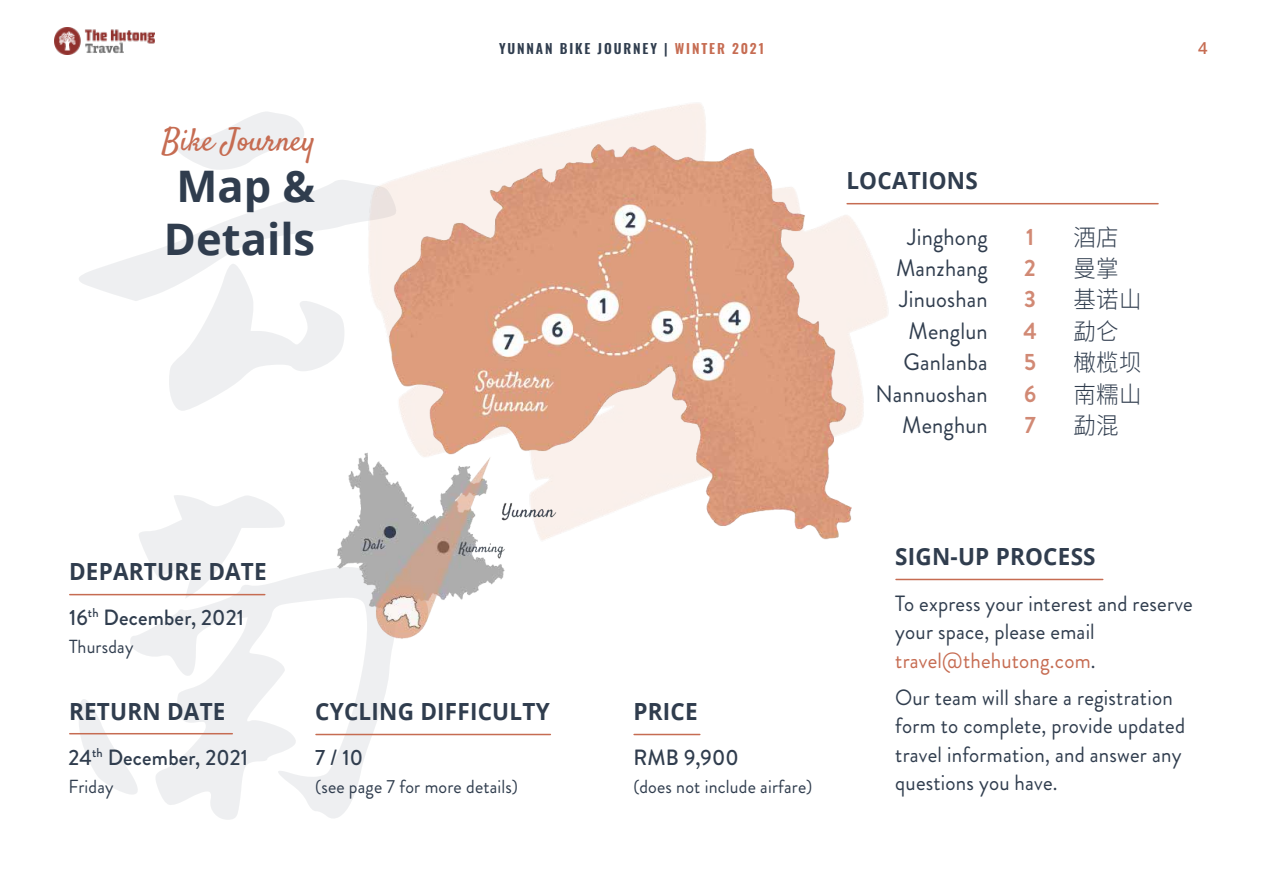
<style>
.page{position:relative;width:1263px;height:893px;background:#fff}
.page>*{position:absolute;margin:0;border:0;box-sizing:border-box;transform-origin:0 0}
.t1{font:448.8px/395.8px "Zhi Mang Xing";color:#303d4e;scale:.95 1}
.t2{font:700 43.5px/52.2px "Open Sans";color:#303d4e}
.t3{font:31.5px "Satisfy";letter-spacing:-.01em;color:#c66c52}
.t4{font:700 23.7px "Open Sans";letter-spacing:.01em;color:#303d4e;scale:.95 1}
.t5{font:23.7px/31.3px "Brandon Grotesque";letter-spacing:.01em;color:#303d4e;text-align:right;scale:.95 1}
.t6{font:300 23.7px/31.3px "Noto Sans SC";letter-spacing:.01em;color:#303d4e;scale:.95 1}
.t7{font:700 23.7px/31.3px "Brandon Grotesque";color:#c66c52;text-align:justify;scale:.95 1}
.t8{font:22.05px/28.5px "Brandon Grotesque";letter-spacing:.01em;color:#303d4e;scale:.95 1}
.t9{font:500 22.05px "Brandon Grotesque";letter-spacing:.01em;color:#303d4e;scale:.95 1}
.t10{font:18.9px "Brandon Grotesque";letter-spacing:.01em;color:#303d4e;scale:.95 1}
.t11{font:600 16.5px "Open Sans";color:#c66c52}
.t12{font:600 13.5px "Oswald";letter-spacing:.14em;color:#303d4e}
.s1{color:#c66c52}
</style>
<div class="page">
<img style="left:54px;top:28px;width:100px;height:26px">
<img style="left:337px;top:144px;width:515px;height:495px">
<hr style="left:316px;top:734px;width:234px;height:1px;background:#c66c52">
<hr style="left:634px;top:734px;width:66px;height:1px;background:#c66c52">
<hr style="left:70px;top:594px;width:195px;height:1px;background:#c66c52">
<hr style="left:896px;top:579px;width:207px;height:1px;background:#c66c52">
<hr style="left:847px;top:203px;width:311px;height:1px;background:#c66c52">
<hr style="left:70px;top:733px;width:162px;height:1px;background:#c66c52">
<p class="t12" style="left:499px;top:41px;width:266px">YUNNAN BIKE JOURNEY | <span class="s1">WINTER 2021</span></p>
<h1 class="t1" style="left:45px;top:123px;width:406px">云南</h1>
<h3 class="t3" style="left:162px;top:121px;width:155px">Bike Journey</h3>
<h2 class="t2" style="left:164px;top:159px;width:153px">Map &amp;<br>Details</h2>
<p class="t4" style="left:69px;top:555px;width:210px">DEPARTURE DATE</p>
<p class="t9" style="left:69px;top:602px;width:186px">16<sup>th</sup> December, 2021</p>
<p class="t10" style="left:69px;top:634px;width:69px">Thursday</p>
<p class="t4" style="left:315px;top:695px;width:248px">CYCLING DIFFICULTY</p>
<p class="t9" style="left:315px;top:742px;width:52px">7 / 10</p>
<p class="t10" style="left:315px;top:774px;width:215px">(see page 7 for more details)</p>
<p class="t4" style="left:69px;top:695px;width:166px">RETURN DATE</p>
<p class="t9" style="left:69px;top:742px;width:190px">24<sup>th</sup> December, 2021</p>
<p class="t10" style="left:69px;top:774px;width:49px">Friday</p>
<p class="t4" style="left:633px;top:695px;width:69px">PRICE</p>
<p class="t9" style="left:633px;top:742px;width:113px">RMB 9,900</p>
<p class="t10" style="left:633px;top:774px;width:190px">(does not include airfare)</p>
<p class="t4" style="left:846px;top:164px;width:140px">LOCATIONS</p>
<p class="t5" style="left:875px;top:221px;width:120px">Jinghong<br>Manzhang<br>Jinuoshan<br>Menglun<br>Ganlanba<br>Nannuoshan<br>Menghun</p>
<p class="t6" style="left:1073px;top:222px;width:73px">酒店曼掌基诺山勐仑橄榄坝南糯山勐混</p>
<p class="t7" style="left:1023px;top:221px;width:16px">1<br>2<br>3<br>4<br>5<br>6<br>7</p>
<p class="t4" style="left:895px;top:540px;width:212px">SIGN-UP PROCESS</p>
<p class="t11" style="left:1198px;top:37px;width:11px">4</p>
<p class="t8" style="left:895px;top:589px;width:315px">To express your interest and reserve your space, please email <span class="s1">travel@thehutong.com</span>.</p>
<p class="t8" style="left:895px;top:683px;width:307px">Our team will share a registration form to complete, provide updated travel information, and answer any questions you have.</p>
</div>
